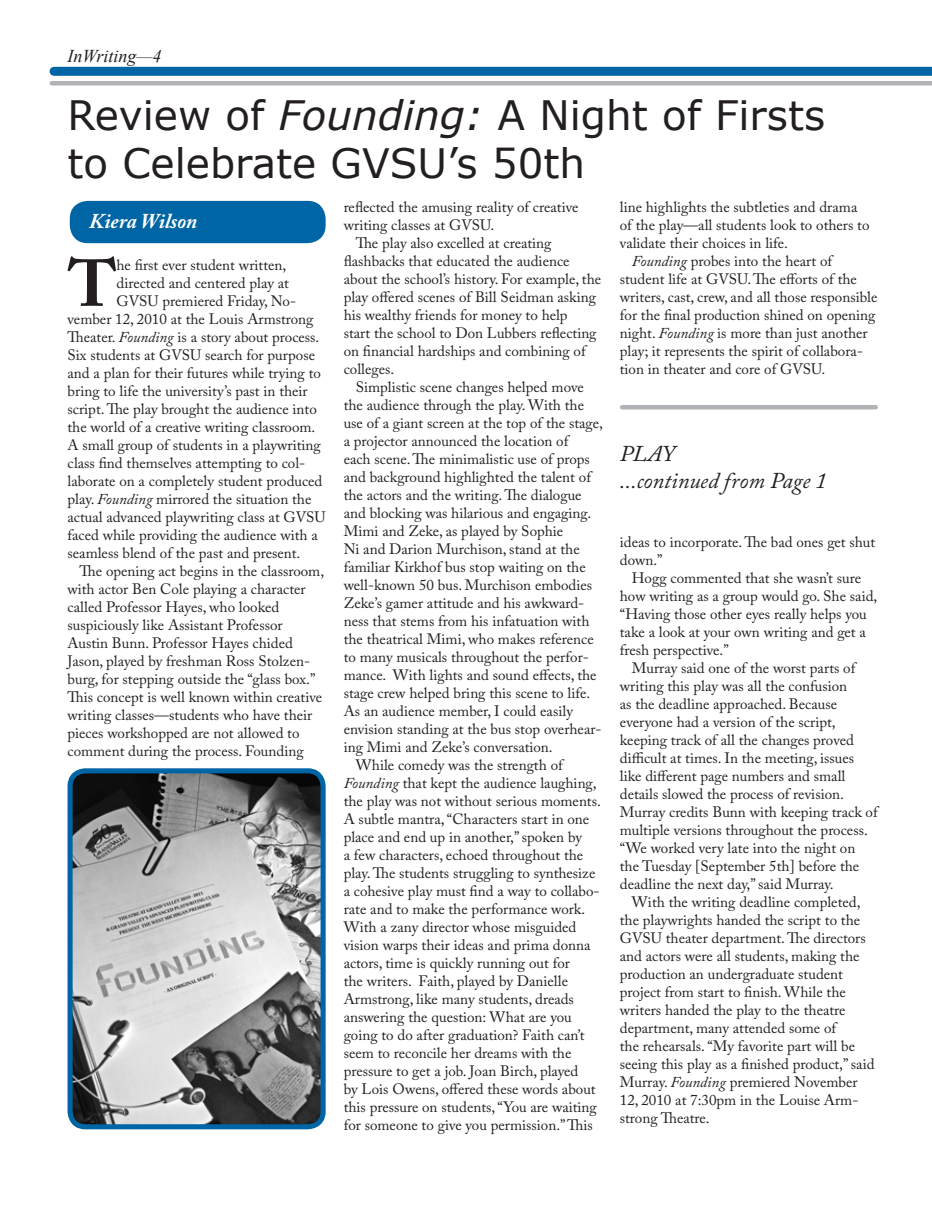
<style>
.page{position:relative;width:932px;height:1215px;background:#fff}
.page>*{position:absolute;margin:0;border:0;box-sizing:border-box;transform-origin:0 0}
.MainArticleFirstPara{font:700 65.7px "Adobe Caslon Pro";color:#231f20}
.headline_one{font:40.5px/48.6px "Verdana";color:#231f20}
.Intern_SubHead{font:italic 22.5px/27px "Adobe Caslon Pro";color:#231f20}
.Byline{font:italic 700 21px "Adobe Caslon Pro";color:#fff}
.t1{font:italic 18px "Times New Roman";color:#231f20}
.Main_Article_Text_2{font:15px/18px "Adobe Caslon Pro";color:#231f20}
.MainArticleFirstPara-2{font:15px "Adobe Caslon Pro";color:#231f20}
.s1{font-style:italic}
</style>
<div class="page">
<div style="left:54px;top:67px;width:878px;height:9px;background:#0065a4"></div>
<div style="left:52px;top:81px;width:880px;height:5px;background:#b2b3b7"></div>
<div style="left:70px;top:201px;width:255px;height:42px;background:#0065a4;border-radius:18px"></div>
<img style="left:73px;top:774px;width:250px;height:353px">
<div style="left:67px;top:768px;width:258px;height:361px;border:5px solid #0065a4;border-radius:15px"></div>
<div style="left:622px;top:405px;width:253px;height:5px;background:#b2b3b7"></div>
<p class="t1" style="left:68px;top:44px;width:96px">InWriting—4</p>
<p class="headline_one" style="left:68px;top:91px;width:759px">Review of <span class="s1">Founding:</span> A Night of Firsts to Celebrate GVSU’s 50th</p>
<p class="Byline" style="left:89px;top:209px;width:110px">Kiera Wilson</p>
<p class="MainArticleFirstPara" style="left:68px;top:245px;width:50px">T</p>
<p class="MainArticleFirstPara-2" style="left:116px;top:256px;width:171px">he first ever student written,</p>
<p class="Main_Article_Text_2" style="left:344px;top:198px;width:236px">reflected the amusing reality of creative writing classes at GVSU.</p>
<p class="Main_Article_Text_2" style="left:344px;top:234px;width:259px;text-indent:12px">The play also excelled at creating flashbacks that educated the audience about the school’s history. For example, the play offered scenes of Bill Seidman asking his wealthy friends for money to help<br>start the school to Don Lubbers reflecting on financial hardships and combining of colleges.</p>
<p class="Main_Article_Text_2" style="left:344px;top:378px;width:261px;text-indent:12px">Simplistic scene changes helped move the audience through the play. With the use of a giant screen at the top of the stage, a projector announced the location of<br>each scene. The minimalistic use of props and background highlighted the talent of the actors and the writing. The dialogue and blocking was hilarious and engaging.<br>Mimi and Zeke, as played by Sophie<br>Ni and Darion Murchison, stand at the familiar Kirkhof bus stop waiting on the well-known 50 bus. Murchison embodies Zeke’s gamer attitude and his awkward&shy;ness that stems from his infatuation with the theatrical Mimi, who makes reference to many musicals throughout the perfor&shy;mance. With lights and sound effects, the stage crew helped bring this scene to life.<br>As an audience member, I could easily envision standing at the bus stop overhear&shy;ing Mimi and Zeke’s conversation.</p>
<p class="Main_Article_Text_2" style="left:344px;top:756px;width:259px;text-indent:12px">While comedy was the strength of <span class="s1">Founding</span> that kept the audience laughing, the play was not without serious moments.<br>A subtle mantra, “Characters start in one place and end up in another,” spoken by<br>a few characters, echoed throughout the play. The students struggling to synthesize a cohesive play must find a way to collabo&shy;rate and to make the performance work.<br>With a zany director whose misguided vision warps their ideas and prima donna actors, time is quickly running out for<br>the writers. Faith, played by Danielle Armstrong, like many students, dreads answering the question: What are you going to do after graduation? Faith can’t seem to reconcile her dreams with the pressure to get a job. Joan Birch, played<br>by Lois Owens, offered these words about this pressure on students, “You are waiting for someone to give you permission.” This</p>
<p class="Main_Article_Text_2" style="left:620px;top:198px;width:251px">line highlights the subtleties and drama of the play—all students look to others to validate their choices in life.</p>
<p class="Main_Article_Text_2" style="left:620px;top:252px;width:259px;text-indent:12px"><span class="s1">Founding</span> probes into the heart of student life at GVSU. The efforts of the writers, cast, crew, and all those responsible for the final production shined on opening night. <span class="s1">Founding</span> is more than just another play; it represents the spirit of collabora&shy;tion in theater and core of GVSU.</p>
<p class="MainArticleFirstPara-2" style="left:116px;top:274px;width:174px">directed and centered play at</p>
<p class="MainArticleFirstPara-2" style="left:116px;top:292px;width:181px">GVSU premiered Friday, No-</p>
<p class="MainArticleFirstPara-2" style="left:68px;top:310px;width:247px">vember 12, 2010 at the Louis Armstrong</p>
<p class="MainArticleFirstPara-2" style="left:68px;top:328px;width:253px">Theater. <span class="s1">Founding</span> is a story about process.</p>
<p class="MainArticleFirstPara-2" style="left:68px;top:346px;width:249px">Six students at GVSU search for purpose</p>
<p class="MainArticleFirstPara-2" style="left:68px;top:364px;width:255px">and a plan for their futures while trying to</p>
<p class="MainArticleFirstPara-2" style="left:68px;top:382px;width:242px">bring to life the university’s past in their</p>
<p class="MainArticleFirstPara-2" style="left:68px;top:400px;width:251px">script. The play brought the audience into</p>
<p class="MainArticleFirstPara-2" style="left:68px;top:418px;width:249px">the world of a creative writing classroom.</p>
<p class="MainArticleFirstPara-2" style="left:68px;top:436px;width:255px">A small group of students in a playwriting</p>
<p class="MainArticleFirstPara-2" style="left:68px;top:454px;width:239px">class find themselves attempting to col-</p>
<p class="MainArticleFirstPara-2" style="left:68px;top:472px;width:256px">laborate on a completely student produced</p>
<p class="MainArticleFirstPara-2" style="left:68px;top:490px;width:245px">play. <span class="s1">Founding</span> mirrored the situation the</p>
<p class="MainArticleFirstPara-2" style="left:68px;top:508px;width:259px">actual advanced playwriting class at GVSU</p>
<p class="MainArticleFirstPara-2" style="left:68px;top:526px;width:252px">faced while providing the audience with a</p>
<p class="MainArticleFirstPara-2" style="left:68px;top:544px;width:234px">seamless blend of the past and present.</p>
<p class="Main_Article_Text_2" style="left:68px;top:562px;width:258px;text-indent:12px">The opening act begins in the classroom, with actor Ben Cole playing a character called Professor Hayes, who looked suspiciously like Assistant Professor Austin Bunn. Professor Hayes chided Jason, played by freshman Ross Stolzen&shy;burg, for stepping outside the “glass box.” This concept is well known within creative writing classes—students who have their pieces workshopped are not allowed to comment during the process. Founding</p>
<p class="Intern_SubHead" style="left:620px;top:440px;width:208px">PLAY<br>...continued from Page 1</p>
<p class="Main_Article_Text_2" style="left:620px;top:532px;width:257px">ideas to incorporate. The bad ones get shut down.”</p>
<p class="Main_Article_Text_2" style="left:620px;top:568px;width:259px;text-indent:12px">Hogg commented that she wasn’t sure how writing as a group would go. She said, “Having those other eyes really helps you take a look at your own writing and get a fresh perspective.”</p>
<p class="Main_Article_Text_2" style="left:620px;top:658px;width:259px;text-indent:12px">Murray said one of the worst parts of writing this play was all the confusion<br>as the deadline approached. Because everyone had a version of the script, keeping track of all the changes proved difficult at times. In the meeting, issues like different page numbers and small details slowed the process of revision.<br>Murray credits Bunn with keeping track of multiple versions throughout the process. “We worked very late into the night on the Tuesday [September 5th] before the deadline the next day,” said Murray.</p>
<p class="Main_Article_Text_2" style="left:620px;top:892px;width:256px;text-indent:12px">With the writing deadline completed, the playwrights handed the script to the GVSU theater department. The directors and actors were all students, making the production an undergraduate student project from start to finish. While the writers handed the play to the theatre department, many attended some of<br>the rehearsals. “My favorite part will be seeing this play as a finished product,” said Murray. <span class="s1">Founding</span> premiered November 12, 2010 at 7:30pm in the Louise Arm&shy;strong Theatre.</p>
</div>
